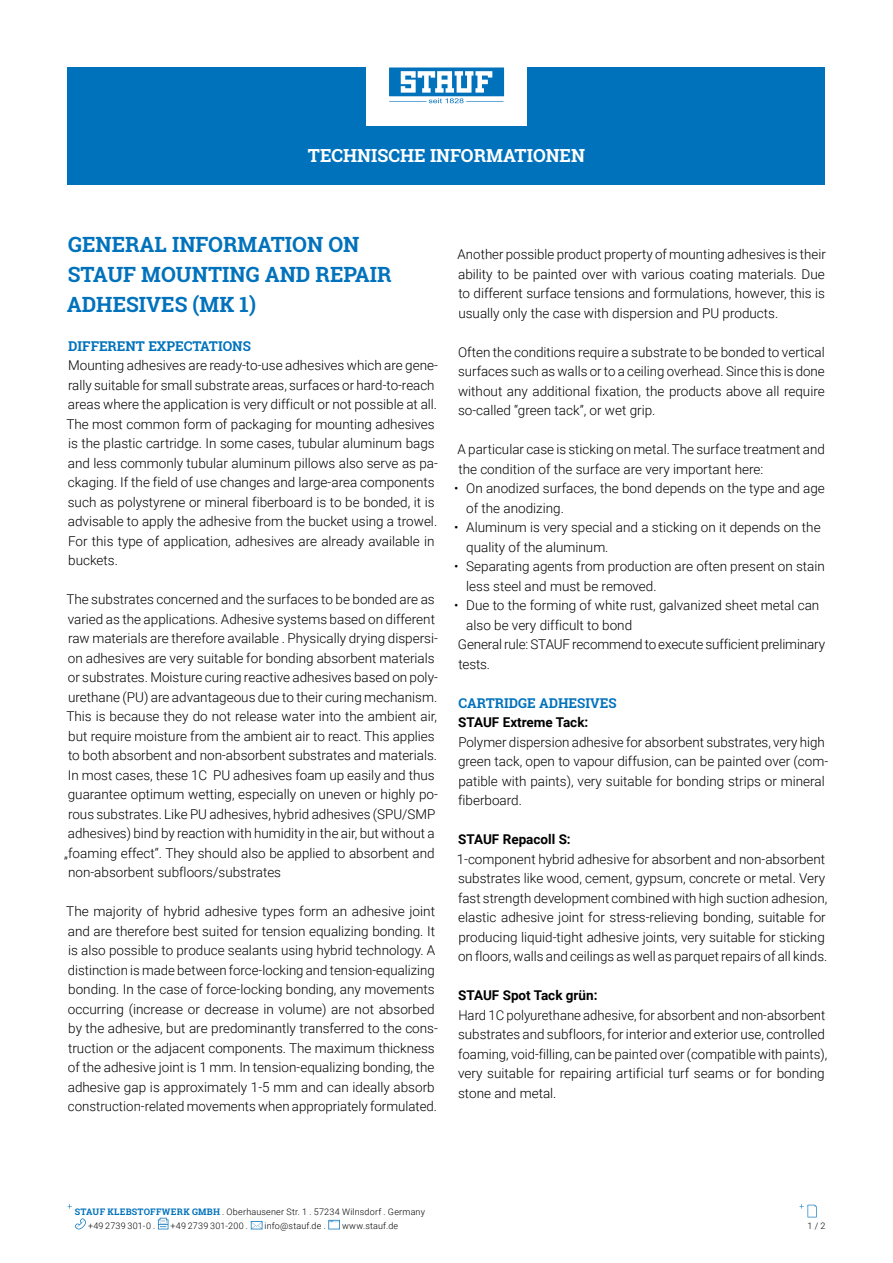
<style>
.page{position:relative;width:893px;height:1263px;background:#fff}
.page>*{position:absolute;margin:0;border:0;box-sizing:border-box;transform-origin:0 0}
.t1{font:700 21px/30px "Roboto Slab";color:#0072bc}
.t2{font:700 18px "Roboto Slab";color:#fff}
.t3{font:300 13.5px/19.5px "Roboto";color:#000}
.t4{font:700 13.5px "Roboto";color:#000}
.t5{font:700 13.5px "Roboto Slab";color:#0072bc}
.t6{font:300 9px/13.5px "Roboto";letter-spacing:.02em;color:#000}
.s1{font-family:"Roboto Slab";font-weight:700;color:#0072bc}
</style>
<div class="page">
<div style="left:67px;top:67px;width:758px;height:118px;background:#0072bc"></div>
<div style="left:366px;top:23px;width:160px;height:103px;background:#fff"></div>
<svg style="left:389px;top:68px;width:115px;height:35px"></svg>
<svg style="left:75px;top:1218px;width:11px;height:11px"></svg>
<svg style="left:158px;top:1218px;width:10px;height:11px"></svg>
<svg style="left:251px;top:1221px;width:11px;height:8px"></svg>
<svg style="left:328px;top:1220px;width:12px;height:9px"></svg>
<svg style="left:799px;top:1204px;width:18px;height:13px"></svg>
<h2 class="t2" style="left:308px;top:143px;width:279px">TECHNISCHE INFORMATIONEN</h2>
<h1 class="t1" style="left:67px;top:229px;width:326px">GENERAL INFORMATION ON<br>STAUF MOUNTING AND REPAIR<br>ADHESIVES (MK 1)</h1>
<p class="t5" style="left:68px;top:336px;width:184px">DIFFERENT EXPECTATIONS</p>
<p class="t3" style="left:66px;top:355px;width:373px">Mounting adhesives are ready-to-use adhesives which are gene&shy;rally suitable for small substrate areas, surfaces or hard-to-reach areas where the application is very difficult or not possible at all.<br>The most common form of packaging for mounting adhesives is the plastic cartridge. In some cases, tubular aluminum bags and less commonly tubular aluminum pillows also serve as pa&shy;ckaging. If the field of use changes and large-area components such as polystyrene or mineral fiberboard is to be bonded, it is advisable to apply the adhesive from the bucket using a trowel.<br>For this type of application, adhesives are already available in buckets.</p>
<p class="t3" style="left:66px;top:589px;width:370px">The substrates concerned and the surfaces to be bonded are as</p>
<p class="t3" style="left:68px;top:609px;width:369px">varied as the applications. Adhesive systems based on different</p>
<p class="t3" style="left:68px;top:628px;width:371px">raw materials are therefore available . Physically drying dispersi-</p>
<p class="t3" style="left:68px;top:647px;width:368px">on adhesives are very suitable for bonding absorbent materials</p>
<p class="t3" style="left:68px;top:667px;width:372px">or substrates. Moisture curing reactive adhesives based on poly-</p>
<p class="t3" style="left:68px;top:687px;width:371px">urethane (PU) are advantageous due to their curing mechanism.</p>
<p class="t3" style="left:66px;top:706px;width:372px">This is because they do not release water into the ambient air,</p>
<p class="t3" style="left:68px;top:726px;width:368px">but require moisture from the ambient air to react. This applies</p>
<p class="t3" style="left:68px;top:745px;width:371px">to both absorbent and non-absorbent substrates and materials.</p>
<p class="t3" style="left:68px;top:765px;width:368px">In most cases, these 1C PU adhesives foam up easily and thus</p>
<p class="t3" style="left:68px;top:784px;width:372px">guarantee optimum wetting, especially on uneven or highly po-</p>
<p class="t3" style="left:68px;top:804px;width:369px">rous substrates. Like PU adhesives, hybrid adhesives (SPU/SMP</p>
<p class="t3" style="left:68px;top:823px;width:368px">adhesives) bind by reaction with humidity in the air, but without a</p>
<p class="t3" style="left:64px;top:843px;width:372px">„foaming effect“. They should also be applied to absorbent and</p>
<p class="t3" style="left:68px;top:862px;width:215px">non-absorbent subfloors/substrates</p>
<p class="t3" style="left:66px;top:901px;width:373px">The majority of hybrid adhesive types form an adhesive joint and are therefore best suited for tension equalizing bonding. It is also possible to produce sealants using hybrid technology. A distinction is made between force-locking and tension-equalizing bonding. In the case of force-locking bonding, any movements occurring (increase or decrease in volume) are not absorbed by the adhesive, but are predominantly transferred to the cons&shy;truction or the adjacent components. The maximum thickness of the adhesive joint is 1 mm. In tension-equalizing bonding, the adhesive gap is approximately 1-5 mm and can ideally absorb construction-related movements when appropriately formulated.</p>
<p class="t3" style="left:458px;top:244px;width:370px;text-align:justify">Another possible product property of mounting adhesives is their ability to be painted over with various coating materials. Due to different surface tensions and formulations, however, this is usually only the case with dispersion and PU products.</p>
<p class="t3" style="left:458px;top:342px;width:368px;text-align:justify">Often the conditions require a substrate to be bonded to vertical surfaces such as walls or to a ceiling overhead. Since this is done without any additional fixation, the products above all require so-called “green tack”, or wet grip.</p>
<p class="t3" style="left:458px;top:439px;width:369px">A particular case is sticking on metal. The surface treatment and the condition of the surface are very important here:</p>
<p class="t3" style="left:466px;top:478px;width:360px;text-indent:-12px">• On anodized surfaces, the bond depends on the type and age of the anodizing.</p>
<p class="t3" style="left:466px;top:517px;width:356px;text-indent:-12px">• Aluminum is very special and a sticking on it depends on the quality of the aluminum.</p>
<p class="t3" style="left:466px;top:556px;width:360px;text-indent:-12px">• Separating agents from production are often present on stain less steel and must be removed.</p>
<p class="t3" style="left:454px;top:595px;width:367px">• Due to the forming of white rust, galvanized sheet metal can</p>
<p class="t3" style="left:466px;top:615px;width:167px">also be very difficult to bond</p>
<p class="t3" style="left:458px;top:634px;width:369px">General rule: STAUF recommend to execute sufficient preliminary</p>
<p class="t3" style="left:458px;top:654px;width:33px">tests.</p>
<p class="t5" style="left:458px;top:694px;width:160px">CARTRIDGE ADHESIVES</p>
<p class="t4" style="left:458px;top:713px;width:132px">STAUF Extreme Tack:</p>
<p class="t3" style="left:458px;top:732px;width:372px">Polymer dispersion adhesive for absorbent substrates, very high green tack, open to vapour diffusion, can be painted over (com&shy;patible with paints), very suitable for bonding strips or mineral fiberboard.</p>
<p class="t4" style="left:458px;top:830px;width:114px">STAUF Repacoll S:</p>
<p class="t3" style="left:457px;top:849px;width:372px">1-component hybrid adhesive for absorbent and non-absorbent substrates like wood, cement, gypsum, concrete or metal. Very fast strength development combined with high suction adhesion, elastic adhesive joint for stress-relieving bonding, suitable for producing liquid-tight adhesive joints, very suitable for sticking on floors, walls and ceilings as well as parquet repairs of all kinds.</p>
<p class="t4" style="left:458px;top:986px;width:141px">STAUF Spot Tack grün:</p>
<p class="t3" style="left:458px;top:1005px;width:371px">Hard 1C polyurethane adhesive, for absorbent and non-absorbent substrates and subfloors, for interior and exterior use, controlled foaming, void-filling, can be painted over (compatible with paints), very suitable for repairing artificial turf seams or for bonding stone and metal.</p>
<p class="t6" style="left:88px;top:1205px;width:338px;text-indent:-13px"><span class="s1">STAUF KLEBSTOFFWERK GMBH</span> . Oberhausener Str. 1 . 57234 Wilnsdorf . Germany +49 2739 301-0 .</p>
<p class="t6" style="left:171px;top:1218px;width:79px">+49 2739 301-200 .</p>
<p class="t6" style="left:265px;top:1218px;width:63px">info@stauf.de .</p>
<p class="t6" style="left:342px;top:1218px;width:58px">www.stauf.de</p>
<p class="t6" style="left:807px;top:1218px;width:19px">1 / 2</p>
</div>
